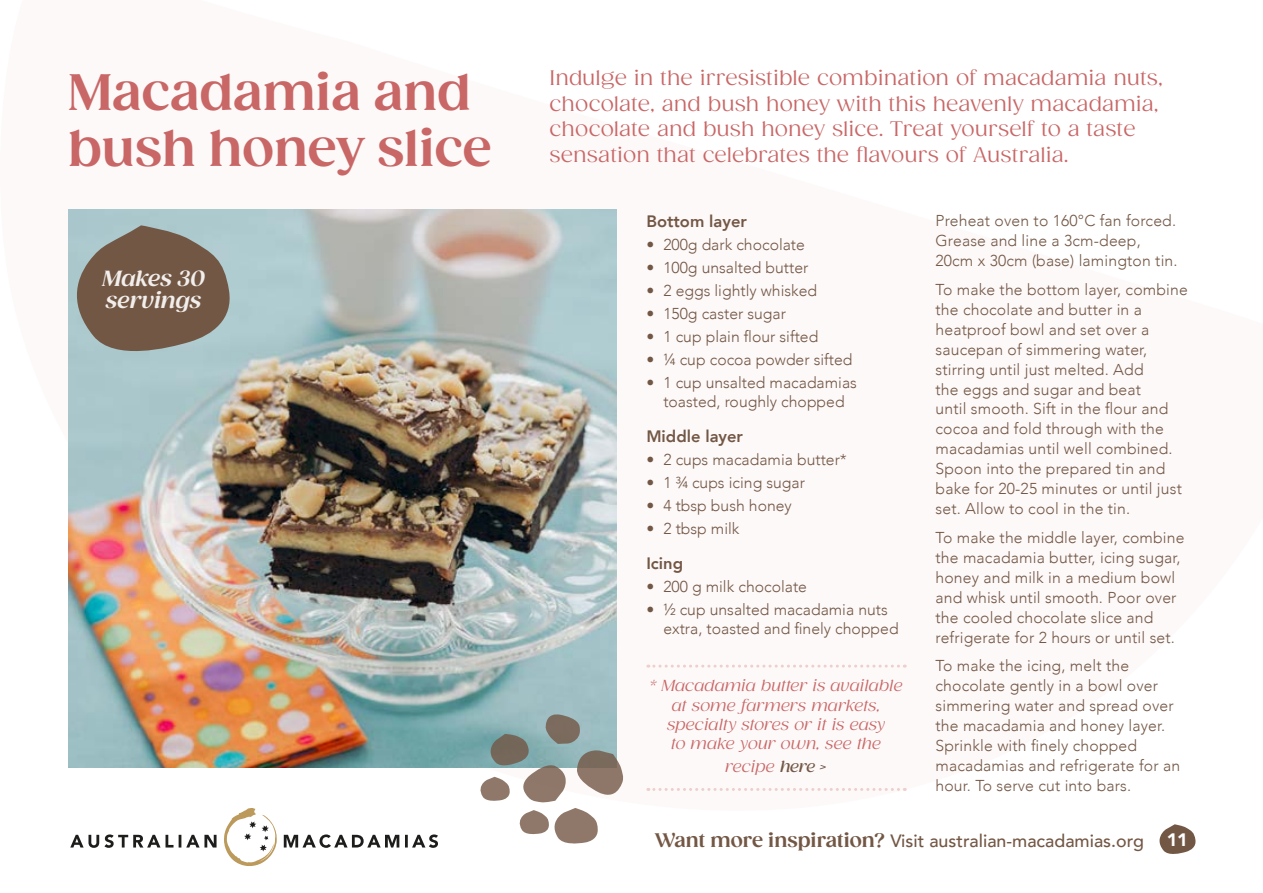
<style>
.page{position:relative;width:1263px;height:893px;background:#fff}
.page>*{position:absolute;margin:0;border:0;box-sizing:border-box;transform-origin:0 0}
.Recipe_Headings{font:700 49.5px/55.5px "Gazpacho";color:#c96666}
.Qty{font:italic 700 21.15px/22.2px "Gazpacho";color:#f1eeec}
.Recipe_Intro{font:20.25px/25.5px "Gazpacho";color:#c96666}
.t1{font:900 18px "Avenir";color:#fff}
.t2{font:500 17.85px "Avenir";color:#735745}
.Recipe_sub_heading{font:800 16.5px "Avenir";color:#735745}
.Recipe_text{font:300 15.75px/20px "Avenir";letter-spacing:.01em;color:#735745}
.tip{font:italic 15.45px/19.4px "Gazpacho";color:#c96666;text-align:center}
.s1{font-weight:500;color:#735745}
.s2{font-family:"Gazpacho";font-weight:700;font-size:18.9px}
</style>
<div class="page">
<svg style="left:70px;top:834px;width:147px;height:14px"></svg>
<svg style="left:284px;top:834px;width:154px;height:14px"></svg>
<svg style="left:224px;top:808px;width:53px;height:58px"></svg>
<img style="left:68px;top:209px;width:549px;height:558px">
<svg style="left:479px;top:714px;width:145px;height:130px"></svg>
<svg style="left:70px;top:225px;width:164px;height:136px;background:#867d73"></svg>
<svg style="left:648px;top:665px;width:257px;height:3px"></svg>
<svg style="left:648px;top:788px;width:257px;height:3px"></svg>
<svg style="left:1159px;top:824px;width:37px;height:30px"></svg>
<p class="Recipe_Headings" style="left:68px;top:65px;width:426px">Macadamia and bush honey slice</p>
<p class="Recipe_Intro" style="left:550px;top:65px;width:615px">Indulge in the irresistible combination of macadamia nuts, chocolate, and bush honey with this heavenly macadamia, chocolate and bush honey slice. Treat yourself to a taste sensation that celebrates the flavours of Australia.</p>
<p class="Recipe_sub_heading" style="left:646px;top:208px;width:102px">Bottom layer</p>
<p class="Recipe_text" style="left:646px;top:235px;width:160px">• 200g dark chocolate</p>
<p class="Recipe_text" style="left:646px;top:258px;width:164px">• 100g unsalted butter</p>
<p class="Recipe_text" style="left:646px;top:281px;width:172px">• 2 eggs lightly whisked</p>
<p class="Recipe_text" style="left:646px;top:304px;width:141px">• 150g caster sugar</p>
<p class="Recipe_text" style="left:646px;top:327px;width:173px">• 1 cup plain flour sifted</p>
<p class="Recipe_text" style="left:646px;top:350px;width:208px">• ¼ cup cocoa powder sifted</p>
<p class="Recipe_text" style="left:646px;top:373px;width:212px;line-height:18.8px;text-align:center">• 1 cup unsalted macadamias toasted, roughly chopped</p>
<p class="Recipe_sub_heading" style="left:646px;top:423px;width:98px">Middle layer</p>
<p class="Recipe_text" style="left:646px;top:449px;width:202px">• 2 cups macadamia butter*</p>
<p class="Recipe_text" style="left:646px;top:472px;width:160px">• 1 ¾ cups icing sugar</p>
<p class="Recipe_text" style="left:646px;top:495px;width:147px">• 4 tbsp bush honey</p>
<p class="Recipe_text" style="left:646px;top:518px;width:95px">• 2 tbsp milk</p>
<p class="Recipe_sub_heading" style="left:646px;top:550px;width:38px">Icing</p>
<p class="Recipe_text" style="left:646px;top:576px;width:162px">• 200 g milk chocolate</p>
<p class="Recipe_text" style="left:663px;top:600px;width:237px;line-height:18.8px;text-indent:-17px">• ½ cup unsalted macadamia nuts extra, toasted and finely chopped</p>
<p class="Recipe_text" style="left:935px;top:211px;width:244px">Preheat oven to 160°C fan forced.<br>Grease and line a 3cm-deep,<br>20cm x 30cm (base) lamington tin.</p>
<p class="Recipe_text" style="left:935px;top:279px;width:254px">To make the bottom layer, combine the chocolate and butter in a heatproof bowl and set over a saucepan of simmering water, stirring until just melted. Add<br>the eggs and sugar and beat<br>until smooth. Sift in the flour and cocoa and fold through with the macadamias until well combined.<br>Spoon into the prepared tin and bake for 20-25 minutes or until just set. Allow to cool in the tin.</p>
<p class="Recipe_text" style="left:935px;top:527px;width:251px">To make the middle layer, combine the macadamia butter, icing sugar, honey and milk in a medium bowl and whisk until smooth. Poor over the cooled chocolate slice and refrigerate for 2 hours or until set.</p>
<p class="Recipe_text" style="left:935px;top:656px;width:246px">To make the icing, melt the chocolate gently in a bowl over simmering water and spread over the macadamia and honey layer.<br>Sprinkle with finely chopped macadamias and refrigerate for an hour. To serve cut into bars.</p>
<p class="Qty" style="left:102px;top:267px;width:104px">Makes 30 servings</p>
<p class="tip" style="left:649px;top:676px;width:255px">* Macadamia butter is available at some farmers markets, specialty stores or it is easy<br>to make your own, see the</p>
<p class="tip" style="left:725px;top:756px;width:103px">recipe <span class="s1">here &gt;</span></p>
<p class="t2" style="left:655px;top:826px;width:491px"><span class="s2">Want more inspiration?</span> Visit australian-macadamias.org</p>
<p class="t1" style="left:1167px;top:824px;width:22px">11</p>
</div>
